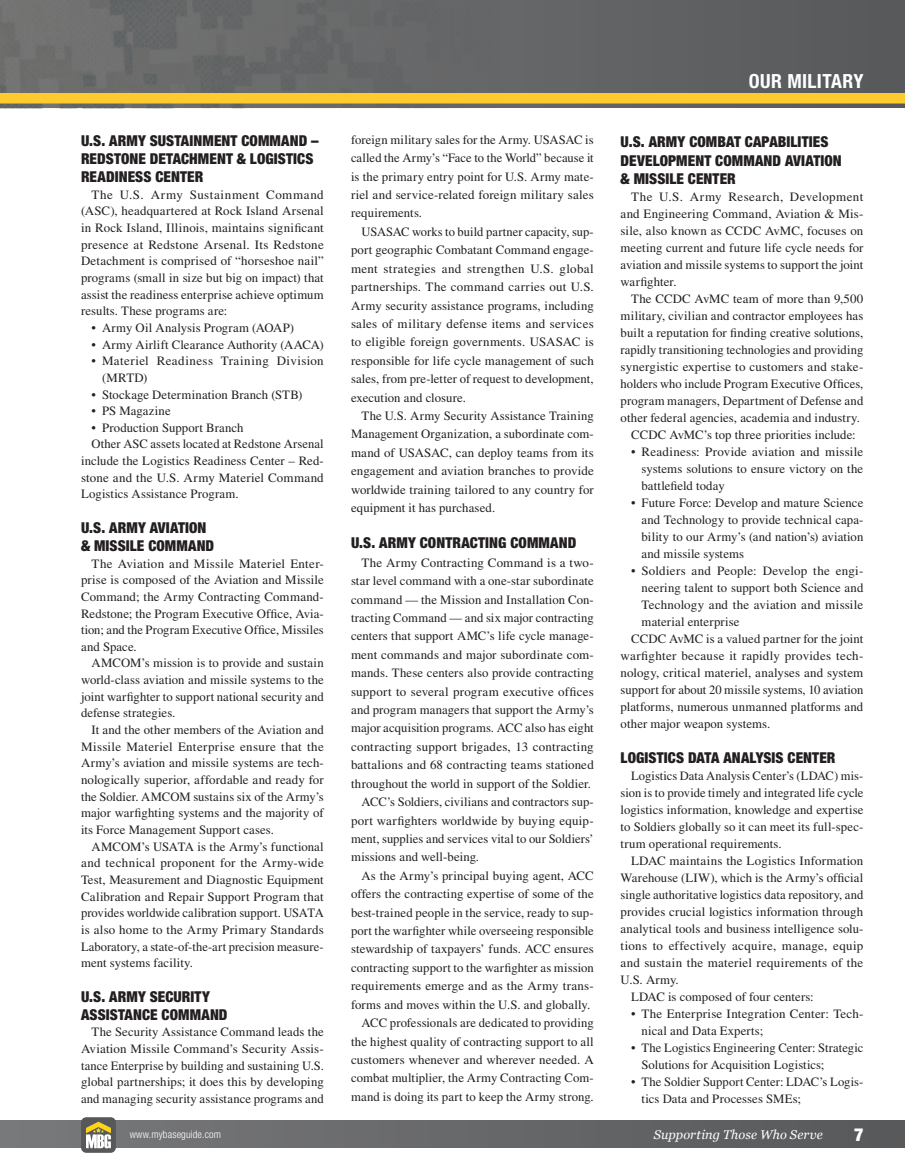
<style>
.page{position:relative;width:905px;height:1175px;background:#fff}
.page>*{position:absolute;margin:0;border:0;box-sizing:border-box;transform-origin:0 0}
.t1{font:700 condensed 19.5px "Helvetica Neue LT Std";letter-spacing:.02em;color:#fff}
.t2{font:900 condensed 18px "Helvetica Neue LT Std";color:#fff}
.D_-_Headers{font:900 condensed 15px/18.1px "Helvetica Neue LT Std";letter-spacing:.005em;color:#231f20}
.C_-_Body_Copy{font:12.75px/18.5px "Times LT Std";letter-spacing:.005em;color:#231f20;text-align:justify}
.C_-_Body_Copy-2{font:12.75px/16.6px "Times LT Std";letter-spacing:.03em;color:#231f20}
.t3{font:italic 12.75px "Georgia";letter-spacing:.01em;color:#fff}
.t4{font:300 condensed 10.5px "Helvetica Neue LT Std";letter-spacing:.015em;color:#fff}
</style>
<div class="page">
<div style="left:0;top:0;width:904px;height:108px;background:#5f6062"></div>
<img style="left:0;top:0;width:501px;height:108px">
<div style="left:0;top:93px;width:904px;height:10px;background:#fecb2f"></div>
<div style="left:0;top:1120px;width:904px;height:28px;background:linear-gradient(to right,#78797b,#57595b)"></div>
<div style="left:81px;top:1117px;width:35px;height:35px;background:#57585a;border-radius:5px"></div>
<svg style="left:86px;top:1121px;width:25px;height:27px"></svg>
<p class="D_-_Headers" style="left:81px;top:131px;width:239px">U.S. ARMY SUSTAINMENT COMMAND –<br>REDSTONE DETACHMENT &amp; LOGISTICS<br>READINESS CENTER</p>
<p class="C_-_Body_Copy" style="left:81px;top:186px;width:244px;line-height:16.6px;text-indent:10px">The U.S. Army Sustainment Command (ASC), headquartered at Rock Island Arsenal in Rock Island, Illinois, maintains significant presence at Redstone Arsenal. Its Redstone Detachment is comprised of “horseshoe nail” programs (small in size but big on impact) that assist the readiness enterprise achieve optimum results. These programs are:</p>
<p class="C_-_Body_Copy" style="left:91px;top:318px;width:204px">• Army Oil Analysis Program (AOAP)</p>
<p class="C_-_Body_Copy" style="left:91px;top:335px;width:234px">• Army Airlift Clearance Authority (AACA)</p>
<p class="C_-_Body_Copy-2" style="left:102px;top:352px;width:223px;text-indent:-10px">• Materiel Readiness Training Division (MRTD)</p>
<p class="C_-_Body_Copy" style="left:91px;top:385px;width:212px">• Stockage Determination Branch (STB)</p>
<p class="C_-_Body_Copy" style="left:91px;top:401px;width:81px">• PS Magazine</p>
<p class="C_-_Body_Copy" style="left:91px;top:418px;width:153px">• Production Support Branch</p>
<p class="C_-_Body_Copy" style="left:81px;top:436px;width:244px;line-height:16.6px;text-indent:10px">Other ASC assets located at Redstone Arsenal include the Logistics Readiness Center – Red&shy;stone and the U.S. Army Materiel Command Logistics Assistance Program.</p>
<p class="D_-_Headers" style="left:81px;top:518px;width:135px">U.S. ARMY AVIATION &amp; MISSILE COMMAND</p>
<p class="C_-_Body_Copy" style="left:81px;top:555px;width:244px;line-height:16.6px;text-indent:10px">The Aviation and Missile Materiel Enter&shy;prise is composed of the Aviation and Missile Command; the Army Contracting Command-Redstone; the Program Executive Office, Avia&shy;tion; and the Program Executive Office, Missiles and Space.</p>
<p class="C_-_Body_Copy" style="left:81px;top:655px;width:244px;line-height:16.6px;text-indent:10px">AMCOM’s mission is to provide and sustain world-class aviation and missile systems to the joint warfighter to support national security and defense strategies.</p>
<p class="C_-_Body_Copy" style="left:81px;top:721px;width:244px;line-height:16.6px;text-indent:10px">It and the other members of the Aviation and Missile Materiel Enterprise ensure that the Army’s aviation and missile systems are tech&shy;nologically superior, affordable and ready for the Soldier. AMCOM sustains six of the Army’s major warfighting systems and the majority of its Force Management Support cases.</p>
<p class="C_-_Body_Copy" style="left:81px;top:838px;width:244px;line-height:16.6px;text-indent:10px">AMCOM’s USATA is the Army’s functional and technical proponent for the Army-wide Test, Measurement and Diagnostic Equipment Calibration and Repair Support Program that provides worldwide calibration support. USATA is also home to the Army Primary Standards Laboratory, a state-of-the-art precision measure&shy;ment systems facility.</p>
<p class="D_-_Headers" style="left:81px;top:986px;width:148px">U.S. ARMY SECURITY<br>ASSISTANCE COMMAND</p>
<p class="C_-_Body_Copy" style="left:81px;top:1023px;width:244px;line-height:16.6px;text-indent:10px">The Security Assistance Command leads the Aviation Missile Command’s Security Assis&shy;tance Enterprise by building and sustaining U.S. global partnerships; it does this by developing and managing security assistance programs and</p>
<p class="C_-_Body_Copy" style="left:351px;top:130px;width:244px">foreign military sales for the Army. USASAC is called the Army’s “Face to the World” because it is the primary entry point for U.S. Army mate&shy;riel and service-related foreign military sales requirements.</p>
<p class="C_-_Body_Copy" style="left:351px;top:222px;width:244px;text-indent:10px">USASAC works to build partner capacity, sup&shy;port geographic Combatant Command engage&shy;ment strategies and strengthen U.S. global partnerships. The command carries out U.S.<br>Army security assistance programs, including sales of military defense items and services to eligible foreign governments. USASAC is responsible for life cycle management of such sales, from pre-letter of request to development, execution and closure.</p>
<p class="C_-_Body_Copy" style="left:351px;top:406px;width:244px;text-indent:10px">The U.S. Army Security Assistance Training Management Organization, a subordinate com&shy;mand of USASAC, can deploy teams from its engagement and aviation branches to provide worldwide training tailored to any country for equipment it has purchased.</p>
<p class="D_-_Headers" style="left:351px;top:533px;width:227px">U.S. ARMY CONTRACTING COMMAND</p>
<p class="C_-_Body_Copy" style="left:351px;top:553px;width:244px;text-indent:10px">The Army Contracting Command is a two&shy;star level command with a one-star subordinate command — the Mission and Installation Con&shy;tracting Command — and six major contracting centers that support AMC’s life cycle manage&shy;ment commands and major subordinate com&shy;mands. These centers also provide contracting support to several program executive offices and program managers that support the Army’s major acquisition programs. ACC also has eight contracting support brigades, 13 contracting battalions and 68 contracting teams stationed throughout the world in support of the Soldier.</p>
<p class="C_-_Body_Copy" style="left:351px;top:792px;width:244px;text-indent:10px">ACC’s Soldiers, civilians and contractors sup&shy;port warfighters worldwide by buying equip&shy;ment, supplies and services vital to our Soldiers’ missions and well-being.</p>
<p class="C_-_Body_Copy" style="left:351px;top:866px;width:244px;text-indent:10px">As the Army’s principal buying agent, ACC offers the contracting expertise of some of the best-trained people in the service, ready to sup&shy;port the warfighter while overseeing responsible stewardship of taxpayers’ funds. ACC ensures contracting support to the warfighter as mission requirements emerge and as the Army trans&shy;forms and moves within the U.S. and globally.</p>
<p class="C_-_Body_Copy" style="left:351px;top:1013px;width:244px;text-indent:10px">ACC professionals are dedicated to providing the highest quality of contracting support to all customers whenever and wherever needed. A combat multiplier, the Army Contracting Com&shy;mand is doing its part to keep the Army strong.</p>
<h1 class="t1" style="left:749px;top:69px;width:116px">OUR MILITARY</h1>
<p class="D_-_Headers" style="left:620px;top:132px;width:223px">U.S. ARMY COMBAT CAPABILITIES<br>DEVELOPMENT COMMAND AVIATION &amp; MISSILE CENTER</p>
<p class="C_-_Body_Copy" style="left:620px;top:188px;width:244px;line-height:17px;text-indent:10px">The U.S. Army Research, Development and Engineering Command, Aviation &amp; Mis&shy;sile, also known as CCDC AvMC, focuses on meeting current and future life cycle needs for aviation and missile systems to support the joint warfighter.</p>
<p class="C_-_Body_Copy" style="left:620px;top:290px;width:244px;line-height:17px;text-indent:10px">The CCDC AvMC team of more than 9,500 military, civilian and contractor employees has built a reputation for finding creative solutions, rapidly transitioning technologies and providing synergistic expertise to customers and stake&shy;holders who include Program Executive Offices, program managers, Department of Defense and other federal agencies, academia and industry.</p>
<p class="C_-_Body_Copy" style="left:631px;top:425px;width:226px">CCDC AvMC’s top three priorities include:</p>
<p class="C_-_Body_Copy" style="left:641px;top:443px;width:223px;line-height:17px;text-indent:-10px">• Readiness: Provide aviation and missile systems solutions to ensure victory on the battlefield today</p>
<p class="C_-_Body_Copy" style="left:641px;top:494px;width:223px;line-height:17px;text-indent:-10px">• Future Force: Develop and mature Science and Technology to provide technical capa&shy;bility to our Army’s (and nation’s) aviation and missile systems</p>
<p class="C_-_Body_Copy" style="left:641px;top:562px;width:223px;line-height:17px;text-indent:-10px">• Soldiers and People: Develop the engi&shy;neering talent to support both Science and Technology and the aviation and missile material enterprise</p>
<p class="C_-_Body_Copy" style="left:620px;top:630px;width:244px;line-height:17px;text-indent:10px">CCDC AvMC is a valued partner for the joint warfighter because it rapidly provides tech&shy;nology, critical materiel, analyses and system support for about 20 missile systems, 10 aviation platforms, numerous unmanned platforms and other major weapon systems.</p>
<p class="D_-_Headers" style="left:620px;top:748px;width:216px">LOGISTICS DATA ANALYSIS CENTER</p>
<p class="C_-_Body_Copy" style="left:620px;top:767px;width:244px;line-height:17px;text-indent:10px">Logistics Data Analysis Center’s (LDAC) mis&shy;sion is to provide timely and integrated life cycle logistics information, knowledge and expertise to Soldiers globally so it can meet its full-spec&shy;trum operational requirements.</p>
<p class="C_-_Body_Copy" style="left:620px;top:852px;width:244px;line-height:17px;text-indent:10px">LDAC maintains the Logistics Information Warehouse (LIW), which is the Army’s official single authoritative logistics data repository, and provides crucial logistics information through analytical tools and business intelligence solu&shy;tions to effectively acquire, manage, equip and sustain the materiel requirements of the U.S. Army.</p>
<p class="C_-_Body_Copy" style="left:631px;top:987px;width:184px">LDAC is composed of four centers:</p>
<p class="C_-_Body_Copy" style="left:641px;top:1005px;width:223px;line-height:17px;text-indent:-10px">• The Enterprise Integration Center: Tech&shy;nical and Data Experts;</p>
<p class="C_-_Body_Copy" style="left:641px;top:1039px;width:223px;line-height:17px;text-indent:-10px">• The Logistics Engineering Center: Strategic<br>Solutions for Acquisition Logistics;</p>
<p class="C_-_Body_Copy" style="left:641px;top:1073px;width:223px;line-height:17px;text-indent:-10px">• The Soldier Support Center: LDAC’s Logis&shy;tics Data and Processes SMEs;</p>
<p class="t4" style="left:130px;top:1128px;width:93px">www.mybaseguide.com</p>
<p class="t3" style="left:653px;top:1126px;width:170px">Supporting Those Who Serve</p>
<h2 class="t2" style="left:854px;top:1123px;width:11px">7</h2>
</div>
